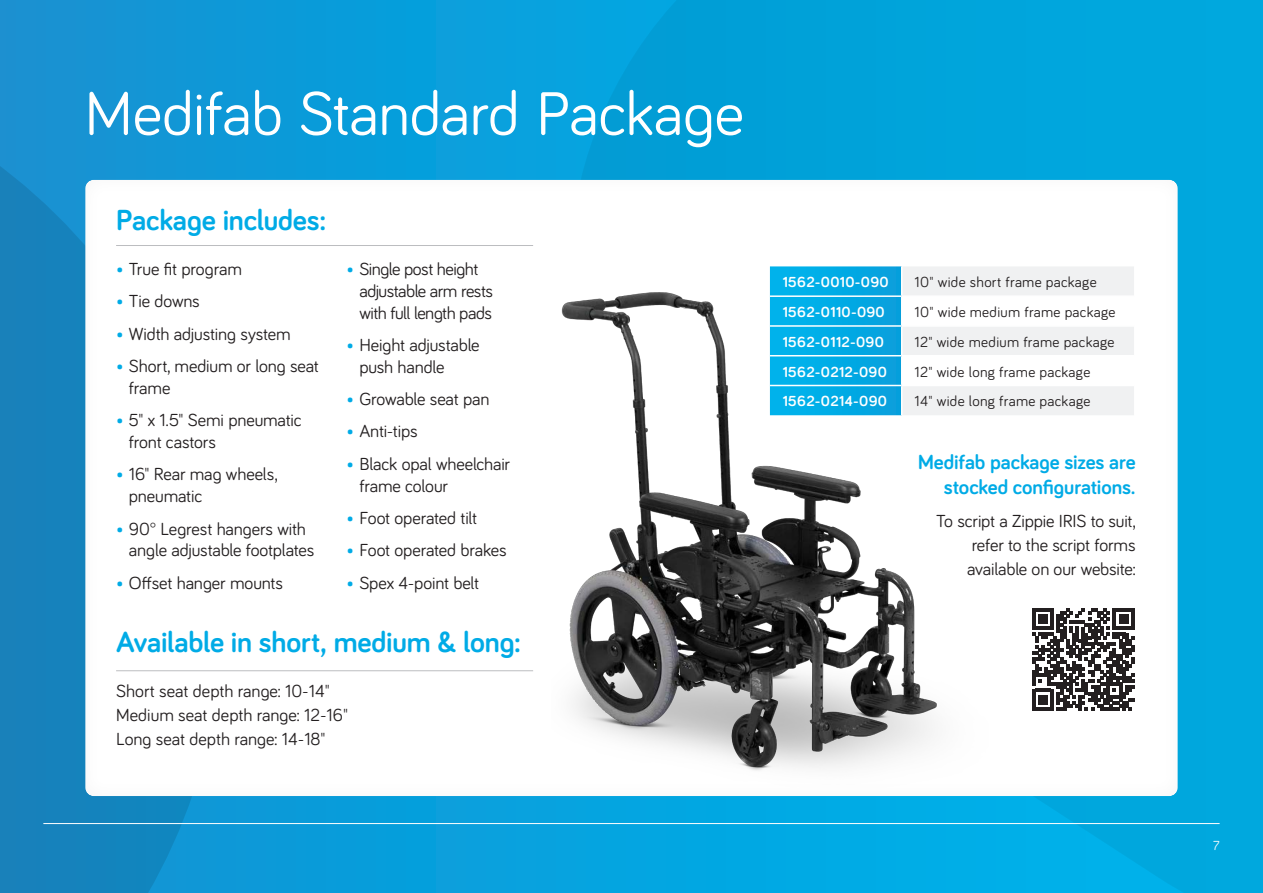
<style>
.page{position:relative;width:1263px;height:893px;background:#00a4dd}
.page>*{position:absolute;margin:0;border:0;box-sizing:border-box;transform-origin:0 0}
.t1{font:63px "Bariol";letter-spacing:-.01em;color:#fff}
.t2{font:700 30px "Bariol";letter-spacing:-.005em;color:#00abe6}
.t3{font:700 21px/25.2px "Bariol";letter-spacing:-.005em;color:#00abe6;text-align:right}
.t4{font:18px/21.8px "Bariol";letter-spacing:-.01em;color:#231f20}
.t5{font:18px/21.8px "Bariol";letter-spacing:-.03em;color:#231f20}
.t6{font:15px "Bariol";letter-spacing:.02em;color:#231f20}
.t7{font:700 15px "Bariol";letter-spacing:.02em;color:#fff}
.t8{font:13.5px "Bariol";color:#fff}
.s1{color:#00abe6}
</style>
<div class="page">
<svg style="left:0;top:0;width:301px;height:893px"></svg>
<svg style="left:513px;top:797px;width:707px;height:96px"></svg>
<hr style="left:43px;top:823px;width:1176px;height:1px;background:#fff">
<div style="left:84px;top:175px;width:1094px;height:622px;background:#fff"></div>
<img style="left:561px;top:267px;width:376px;height:504px">
<svg style="left:770px;top:266px;width:364px;height:149px"></svg>
<svg style="left:1032px;top:608px;width:103px;height:103px"></svg>
<hr style="left:116px;top:245px;width:417px;height:1px;background:#bcbdc0">
<hr style="left:116px;top:670px;width:417px;height:1px;background:#bcbdc0">
<h1 class="t1" style="left:85px;top:71px;width:660px">Medifab Standard Package</h1>
<h2 class="t2" style="left:116px;top:199px;width:211px">Package includes:</h2>
<p class="t4" style="left:116px;top:257px;width:127px"><span class="s1">•</span> True fit program</p>
<p class="t4" style="left:116px;top:290px;width:85px"><span class="s1">•</span> Tie downs</p>
<p class="t4" style="left:116px;top:322px;width:176px"><span class="s1">•</span> Width adjusting system</p>
<p class="t4" style="left:129px;top:354px;width:192px;text-indent:-13px"><span class="s1">•</span> Short, medium or long seat frame</p>
<p class="t4" style="left:129px;top:409px;width:174px;text-indent:-13px"><span class="s1">•</span> 5" x 1.5" Semi pneumatic front castors</p>
<p class="t4" style="left:129px;top:463px;width:150px;text-indent:-13px"><span class="s1">•</span> 16" Rear mag wheels, pneumatic</p>
<p class="t4" style="left:129px;top:517px;width:187px;text-indent:-13px"><span class="s1">•</span> 90° Legrest hangers with angle adjustable footplates</p>
<p class="t4" style="left:116px;top:571px;width:169px"><span class="s1">•</span> Offset hanger mounts</p>
<p class="t5" style="left:359px;top:257px;width:135px;text-indent:-13px"><span class="s1">•</span> Single post height adjustable arm rests with full length pads</p>
<p class="t4" style="left:359px;top:333px;width:122px;text-indent:-13px"><span class="s1">•</span> Height adjustable push handle</p>
<p class="t4" style="left:347px;top:387px;width:144px"><span class="s1">•</span> Growable seat pan</p>
<p class="t4" style="left:347px;top:420px;width:73px"><span class="s1">•</span> Anti-tips</p>
<p class="t4" style="left:359px;top:452px;width:152px;text-indent:-13px"><span class="s1">•</span> Black opal wheelchair frame colour</p>
<p class="t4" style="left:347px;top:506px;width:132px"><span class="s1">•</span> Foot operated tilt</p>
<p class="t4" style="left:347px;top:539px;width:162px"><span class="s1">•</span> Foot operated brakes</p>
<p class="t4" style="left:347px;top:571px;width:134px"><span class="s1">•</span> Spex 4-point belt</p>
<h2 class="t2" style="left:116px;top:621px;width:406px">Available in short, medium &amp; long:</h2>
<p class="t4" style="left:116px;top:678px;width:233px;line-height:24px">Short seat depth range: 10-14"<br>Medium seat depth range: 12-16"<br>Long seat depth range: 14-18"</p>
<p class="t7" style="left:783px;top:272px;width:107px">1562-0010-090</p>
<p class="t6" style="left:914px;top:272px;width:184px">10" wide short frame package</p>
<p class="t7" style="left:783px;top:302px;width:104px">1562-0110-090</p>
<p class="t6" style="left:914px;top:302px;width:203px">10" wide medium frame package</p>
<p class="t7" style="left:783px;top:331px;width:103px">1562-0112-090</p>
<p class="t6" style="left:914px;top:331px;width:201px">12" wide medium frame package</p>
<p class="t7" style="left:783px;top:361px;width:106px">1562-0212-090</p>
<p class="t6" style="left:914px;top:361px;width:177px">12" wide long frame package</p>
<p class="t7" style="left:783px;top:391px;width:106px">1562-0214-090</p>
<p class="t6" style="left:914px;top:391px;width:177px">14" wide long frame package</p>
<p class="t3" style="left:918px;top:449px;width:219px">Medifab package sizes are stocked configurations.</p>
<p class="t4" style="left:967px;top:508px;width:170px;line-height:24px;text-align:justify;text-indent:-31px">To script a Zippie IRIS to suit, refer to the script forms available on our website:</p>
<p class="t8" style="left:1213px;top:836px;width:8px">7</p>
</div>
